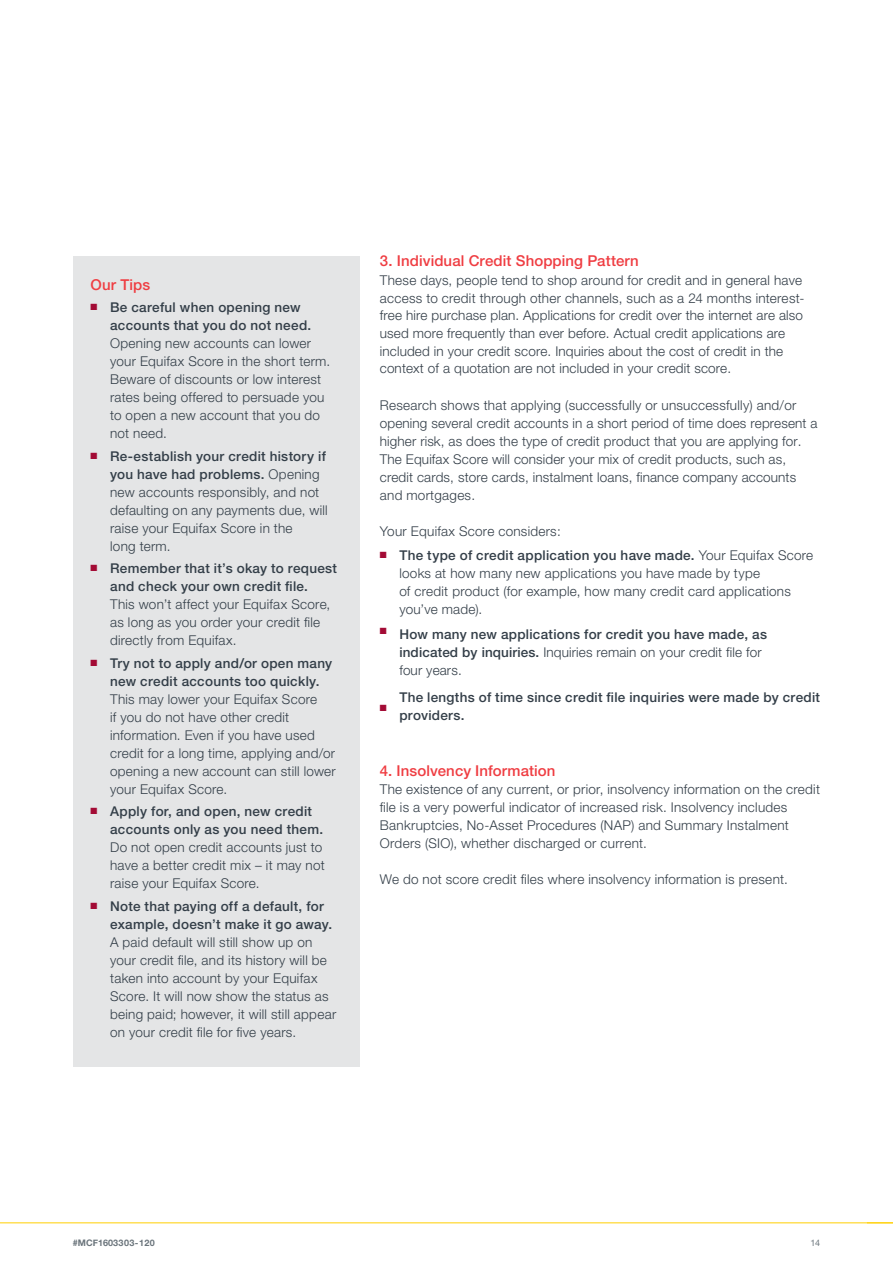
<style>
.page{position:relative;width:893px;height:1263px;background:#fff}
.page>*{position:absolute;margin:0;border:0;box-sizing:border-box;transform-origin:0 0}
.t1{font:500 15px "Helvetica Neue LT Std";letter-spacing:.005em;color:#ef3d42}
.t2{font:300 13.5px/18px "Helvetica Neue LT Std";letter-spacing:.02em;color:#333e48}
.t3{font:500 13.5px/18px "Helvetica Neue LT Std";letter-spacing:.02em;color:#333e48}
.t4{font:700 9px "Helvetica Neue";color:#6a747b}
.t5{font:9px "Helvetica Neue";color:#6a747b}
.t6{font:9px "Zapf Dingbats ITC";color:#a30b35}
.s1{color:#a30b35}
.s2{font-weight:500}
.s3{font-weight:300}
.s4{font-family:"Helvetica Neue LT Std"}
</style>
<div class="page">
<hr style="left:0;top:1222px;width:893px;height:1px;background:#ffcf01">
<svg style="left:867px;top:1222px;width:26px;height:1px"></svg>
<div style="left:73px;top:256px;width:287px;height:811px;background:#e4e5e6"></div>
<p class="t1" style="left:91px;top:275px;width:61px">Our Tips</p>
<p class="t3" style="left:110px;top:298px;width:203px;text-indent:-19px"><span class="s1">■</span> Be careful when opening new accounts that you do not need.</p>
<p class="t2" style="left:110px;top:334px;width:222px">Opening new accounts can lower your Equifax Score in the short term.<br>Beware of discounts or low interest rates being offered to persuade you to open a new account that you do not need.</p>
<p class="t2" style="left:110px;top:446px;width:219px;text-indent:-19px"><span class="s1">■</span> <span class="s2">Re-establish your credit history if you have had problems.</span> Opening new accounts responsibly, and not defaulting on any payments due, will raise your Equifax Score in the<br>long term.</p>
<p class="t3" style="left:110px;top:559px;width:228px;text-indent:-19px"><span class="s1">■</span> Remember that it’s okay to request and check your own credit file.</p>
<p class="t2" style="left:110px;top:595px;width:222px">This won’t affect your Equifax Score, as long as you order your credit file directly from Equifax.</p>
<p class="t3" style="left:91px;top:654px;width:243px;text-align:center"><span class="s1">■</span> Try not to apply and/or open many new credit accounts too quickly.</p>
<p class="t2" style="left:110px;top:689px;width:227px">This may lower your Equifax Score<br>if you do not have other credit information. Even if you have used credit for a long time, applying and/or opening a new account can still lower your Equifax Score.</p>
<p class="t3" style="left:110px;top:802px;width:214px;text-indent:-19px"><span class="s1">■</span> Apply for, and open, new credit accounts only as you need them.</p>
<p class="t2" style="left:110px;top:838px;width:216px">Do not open credit accounts just to have a better credit mix – it may not raise your Equifax Score.</p>
<p class="t3" style="left:110px;top:897px;width:223px;text-indent:-19px"><span class="s1">■</span> Note that paying off a default, for example, doesn’t make it go away.</p>
<p class="t2" style="left:110px;top:932px;width:228px">A paid default will still show up on your credit file, and its history will be taken into account by your Equifax Score. It will now show the status as being paid; however, it will still appear on your credit file for five years.</p>
<p class="t1" style="left:380px;top:252px;width:260px">3. Individual Credit Shopping Pattern</p>
<p class="t2" style="left:380px;top:270px;width:426px;line-height:18.8px">These days, people tend to shop around for credit and in general have access to credit through other channels, such as a 24 months interest-</p>
<p class="t2" style="left:380px;top:306px;width:425px">free hire purchase plan. Applications for credit over the internet are also used more frequently than ever before. Actual credit applications are included in your credit score. Inquiries about the cost of credit in the context of a quotation are not included in your credit score.</p>
<p class="t2" style="left:380px;top:396px;width:439px">Research shows that applying (successfully or unsuccessfully) and/or opening several credit accounts in a short period of time does represent a higher risk, as does the type of credit product that you are applying for.<br>The Equifax Score will consider your mix of credit products, such as, credit cards, store cards, instalment loans, finance company accounts and mortgages.</p>
<p class="t2" style="left:380px;top:522px;width:182px">Your Equifax Score considers:</p>
<p class="t2" style="left:399px;top:546px;width:415px;text-indent:-19px"><span class="s1">■</span> <span class="s2">The type of credit application you have made.</span> Your Equifax Score looks at how many new applications you have made by type<br>of credit product (for example, how many credit card applications you’ve made).</p>
<p class="t3" style="left:399px;top:625px;width:369px;text-indent:-19px"><sup>■</sup> How many new applications for credit you have made, as indicated by inquiries. <span class="s3">Inquiries remain on your credit file for four years.</span></p>
<p class="t6" style="left:380px;top:704px;width:8px">■</p>
<p class="t3" style="left:399px;top:688px;width:422px">The lengths of time since credit file inquiries were made by credit providers.</p>
<p class="t1" style="left:380px;top:761px;width:177px">4. Insolvency Information</p>
<p class="t2" style="left:380px;top:780px;width:442px">The existence of any current, or prior, insolvency information on the credit file is a very powerful indicator of increased risk. Insolvency includes Bankruptcies, No-Asset Procedures (NAP) and Summary Instalment Orders (SIO), whether discharged or current.</p>
<p class="t2" style="left:380px;top:870px;width:409px">We do not score credit files where insolvency information is present.</p>
<p class="t4" style="left:73px;top:1235px;width:84px">#MCF1603303-<span class="s4">120</span></p>
<p class="t5" style="left:810px;top:1236px;width:11px">14</p>
</div>
